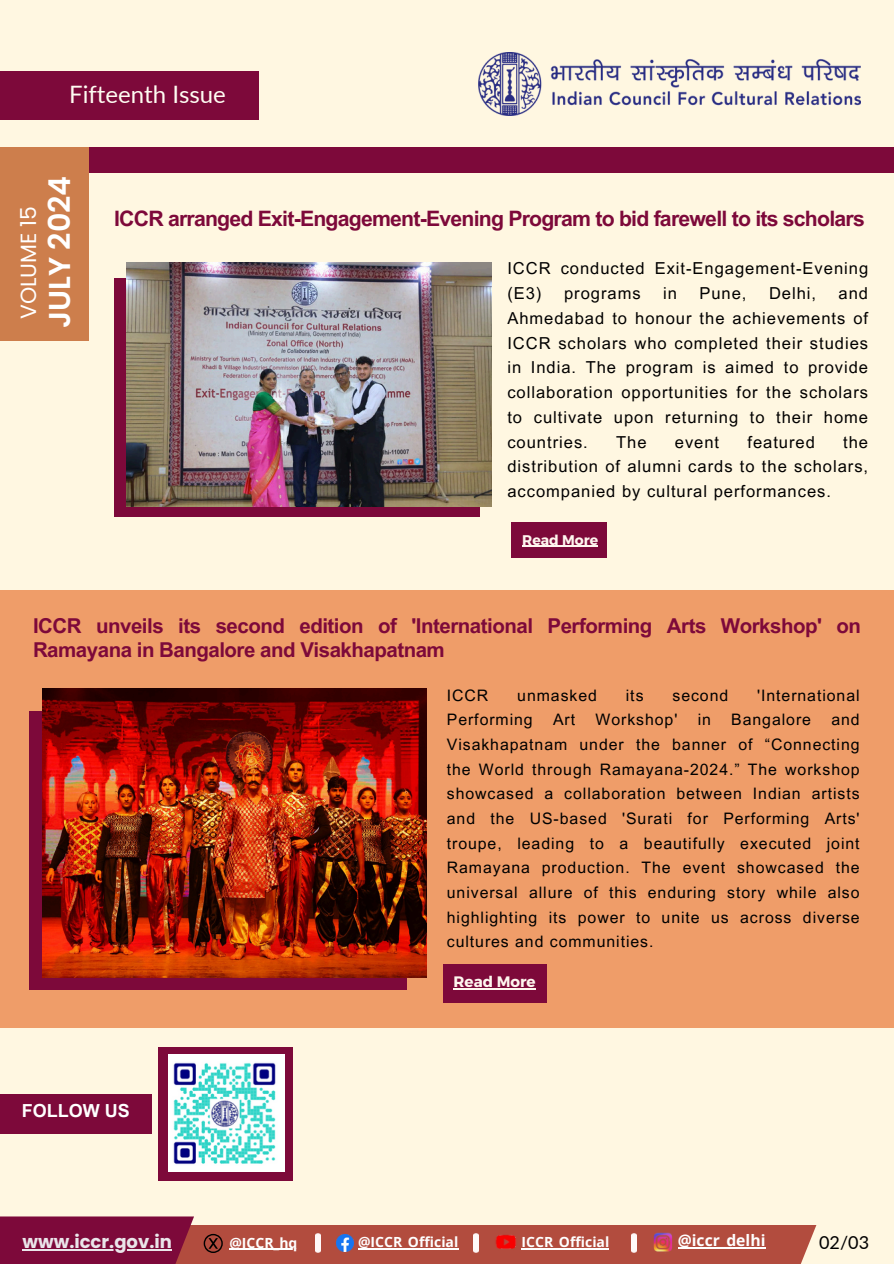
<style>
.page{position:relative;width:894px;height:1264px;background:#fff}
.page>*{position:absolute;margin:0;border:0;box-sizing:border-box;transform-origin:0 0}
.t1{font:600 30.15px "Poppins";color:#fff}
.t2{font:24px "Lato";color:#fffcf2}
.t3{font:21.9px "Poppins";color:#fff}
.t4{font:700 21.3px "Arial MT Pro";letter-spacing:-.035em;color:#7d093a}
.t5{font:700 20.55px/23.7px "Arial MT Pro";letter-spacing:-.025em;color:#7d093a}
.t6{font:700 18px "Poppins";color:#eae5ea}
.t7{font:700 18px "Arial MT Pro";color:#fff}
.t8{font:18px "Lato";color:#000}
.t9{font:16.5px/24.8px "Arial MT Pro";letter-spacing:.06em;color:#000;text-align:justify}
.t10{font:15.75px/24.6px "Arial MT Pro";letter-spacing:.06em;color:#000;text-align:justify}
.t11{font:700 15.75px "Open Sans";color:#fff}
.t12{font:700 15.15px "Montserrat";color:#fff6ef}
.t13{font:700 13.95px "Open Sans";color:#fff}
.t14{font:700 13.95px "Montserrat";color:#fff6ef}
</style>
<div class="page">
<div style="left:0;top:0;width:893px;height:1263px;background:#fff7e1"></div>
<div style="left:69px;top:148px;width:824px;height:25px;background:#7d093a"></div>
<div style="left:0;top:148px;width:89px;height:193px;background:#cd7e4c"></div>
<img style="left:478px;top:52px;width:382px;height:63px">
<div style="left:0;top:71px;width:258px;height:48px;background:#7d093a"></div>
<div style="left:0;top:1224px;width:815px;height:39px;background:#b24c3e"></div>
<div style="left:0;top:1216px;width:194px;height:47px;background:#7d093a"></div>
<hr style="left:23px;top:1249px;width:149px;height:1px;background:#eae5ea">
<img style="left:336px;top:1234px;width:17px;height:17px">
<img style="left:469px;top:1224px;width:73px;height:29px">
<img style="left:653px;top:1232px;width:20px;height:20px">
<img style="left:316px;top:1233px;width:4px;height:19px">
<img style="left:473px;top:1233px;width:5px;height:19px">
<img style="left:631px;top:1233px;width:5px;height:19px">
<div style="left:511px;top:522px;width:96px;height:35px;background:#7d093a"></div>
<svg style="left:204px;top:1233px;width:19px;height:19px"></svg>
<div style="left:0;top:590px;width:893px;height:437px;background:#ef9d69"></div>
<div style="left:29px;top:711px;width:377px;height:279px;background:#7d093a"></div>
<div style="left:443px;top:964px;width:103px;height:38px;background:#7d093a"></div>
<div style="left:159px;top:1046px;width:134px;height:134px;background:#7d093a"></div>
<img style="left:168px;top:1054px;width:116px;height:117px">
<div style="left:0;top:1093px;width:151px;height:40px;background:#7d093a"></div>
<div style="left:114px;top:278px;width:365px;height:239px;background:#7d093a"></div>
<img style="left:126px;top:262px;width:365px;height:244px">
<img style="left:42px;top:688px;width:384px;height:289px">
<hr style="left:522px;top:546px;width:76px;height:1px;background:#fff6ef">
<hr style="left:229px;top:1248px;width:68px;height:1px;background:#fff">
<hr style="left:358px;top:1248px;width:100px;height:1px;background:#fff">
<hr style="left:521px;top:1248px;width:88px;height:1px;background:#fff">
<hr style="left:677px;top:1246px;width:88px;height:2px;background:#fff">
<hr style="left:453px;top:988px;width:82px;height:1px;background:#fff6ef">
<p class="t2" style="left:69px;top:79px;width:158px">Fifteenth Issue</p>
<h1 class="t2" style="left:72px;top:79px;width:139px">Second Issue</h1>
<p class="t2" style="left:76px;top:82px;width:159px">Inaugural Issue</p>
<p class="t3" style="left:13px;top:319px;width:115px;rotate:-90deg">VOLUME 15</p>
<h3 class="t1" style="left:39px;top:328px;width:154px;rotate:-90deg">JULY 2024</h3>
<p class="t4" style="left:114px;top:211px;width:752px">ICCR arranged Exit-Engagement-Evening Program to bid farewell to its scholars</p>
<p class="t9" style="left:507px;top:258px;width:362px">ICCR conducted Exit-Engagement-Evening (E3) programs</p>
<p class="t9" style="left:507px;top:283px;width:362px;text-indent:331px">and Ahmedabad to honour the achievements of ICCR scholars who completed their studies in India. The program is aimed to provide collaboration opportunities for the scholars to cultivate upon returning to their home countries.</p>
<p class="t9" style="left:663px;top:283px;width:15px">in</p>
<p class="t9" style="left:699px;top:283px;width:49px">Pune,</p>
<p class="t9" style="left:768px;top:283px;width:49px">Delhi,</p>
<p class="t9" style="left:616px;top:431px;width:32px">The</p>
<p class="t9" style="left:674px;top:431px;width:46px">event</p>
<p class="t9" style="left:747px;top:431px;width:69px">featured</p>
<p class="t9" style="left:507px;top:431px;width:362px;text-indent:336px">the distribution of alumni cards to the scholars, accompanied by cultural performances.</p>
<p class="t14" style="left:522px;top:530px;width:77px">Read More</p>
<p class="t5" style="left:33px;top:616px;width:829px">ICCR unveils its second edition of 'International Performing Arts Workshop' on<br>Ramayana in Bangalore and Visakhapatnam</p>
<p class="t10" style="left:446px;top:685px;width:43px">ICCR</p>
<p class="t10" style="left:517px;top:685px;width:81px">unmasked</p>
<p class="t10" style="left:625px;top:685px;width:19px">its</p>
<p class="t10" style="left:672px;top:685px;width:57px">second</p>
<p class="t10" style="left:757px;top:685px;width:104px">'International</p>
<p class="t10" style="left:446px;top:709px;width:87px">Performing</p>
<p class="t10" style="left:553px;top:709px;width:24px">Art</p>
<p class="t10" style="left:595px;top:709px;width:83px">Workshop'</p>
<p class="t10" style="left:697px;top:709px;width:15px">in</p>
<p class="t10" style="left:731px;top:709px;width:81px">Bangalore</p>
<p class="t10" style="left:446px;top:709px;width:414px;text-indent:384px">and Visakhapatnam under the banner of “Connecting the World through Ramayana-2024.” The workshop showcased a collaboration between Indian artists and the US-based 'Surati for Performing Arts' troupe, leading to a beautifully executed joint Ramayana production. The event showcased the universal allure of this enduring story while also highlighting its power to unite us across diverse cultures and communities.</p>
<p class="t7" style="left:22px;top:1104px;width:110px">FOLLOW US</p>
<p class="t12" style="left:453px;top:971px;width:83px">Read More</p>
<h2 class="t6" style="left:23px;top:1229px;width:151px">www.iccr.gov.in</h2>
<h3 class="t8" style="left:819px;top:1230px;width:51px">02/03</h3>
<p class="t13" style="left:229px;top:1232px;width:69px">@ICCR_hq</p>
<h6 class="t13" style="left:358px;top:1232px;width:102px">@ICCR_Official</h6>
<p class="t13" style="left:521px;top:1232px;width:89px">ICCR_Official</p>
<p class="t11" style="left:677px;top:1229px;width:89px">@iccr_delhi</p>
</div>
